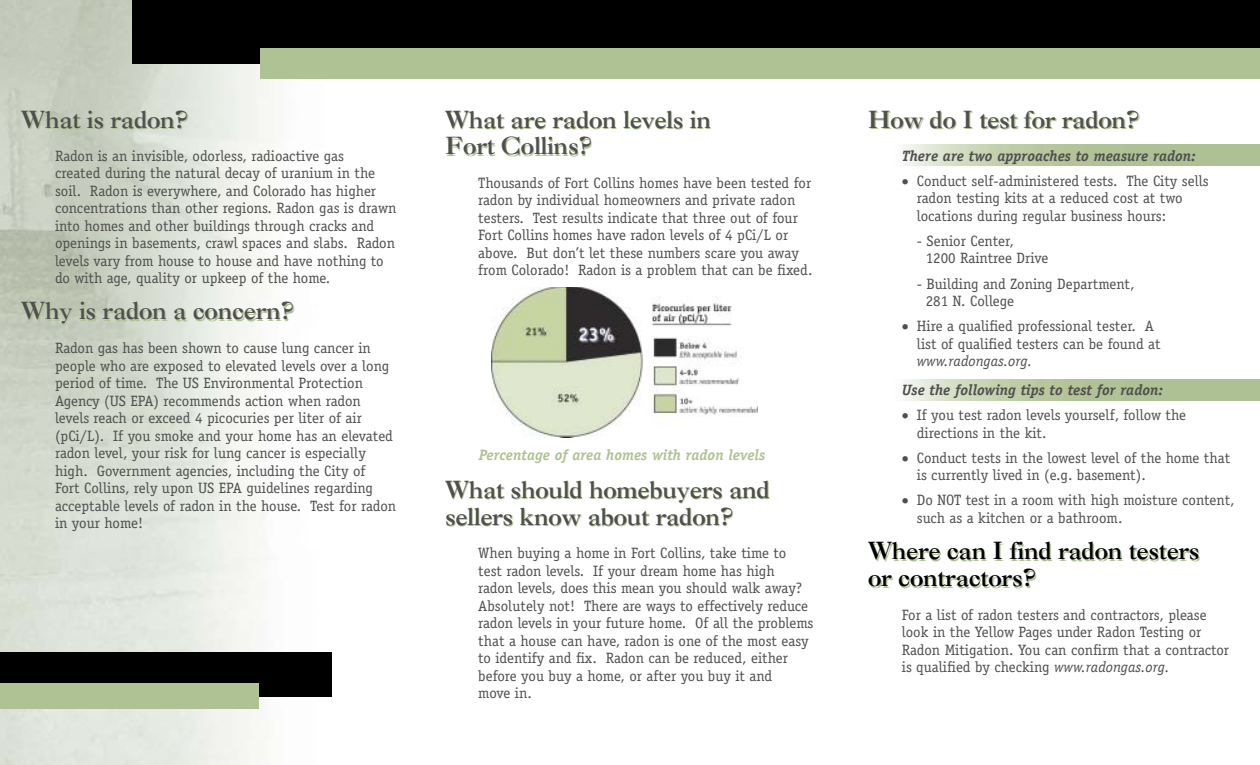
<style>
.page{position:relative;width:1260px;height:765px;background:#fff}
.page>*{position:absolute;margin:0;border:0;box-sizing:border-box;transform-origin:0 0}
.t1{font:700 25px/26.9px "Casque";color:#504f4e}
.t2{font:700 25px/26.9px "Casque";color:#000}
.t3{font:15px/17.5px "Officina Serif";color:#504f4e}
.t4{font:italic 700 15px "Officina Serif";color:#504f4e}
.t5{font:italic 700 15px "Officina Serif";color:#afc293}
.t6{font:italic 15px "Officina Serif";color:#504f4e}
.s1{font-style:italic}
</style>
<div class="page">
<img style="left:492px;top:287px;width:265px;height:150px">
<img style="left:0;top:0;width:374px;height:765px">
<div style="left:132px;top:0;width:1128px;height:63px;background:#000"></div>
<div style="left:261px;top:48px;width:999px;height:30px;background:#afc293"></div>
<div style="left:0;top:652px;width:331px;height:45px;background:#000"></div>
<div style="left:0;top:683px;width:258px;height:25px;background:#afc293"></div>
<h1 class="t1" style="left:21px;top:105px;width:168px">What is radon?</h1>
<h1 class="t1" style="left:868px;top:105px;width:272px">How do I test for radon?</h1>
<h1 class="t1" style="left:445px;top:105px;width:267px">What are radon levels in<br>Fort Collins?</h1>
<p class="t3" style="left:55px;top:148px;width:343px">Radon is an invisible, odorless, radioactive gas<br>created during the natural decay of uranium in the soil. Radon is everywhere, and Colorado has higher concentrations than other regions. Radon gas is drawn into homes and other buildings through cracks and openings in basements, crawl spaces and slabs. Radon levels vary from house to house and have nothing to do with age, quality or upkeep of the home.</p>
<p class="t4" style="left:902px;top:150px;width:296px">There are two approaches to measure radon:</p>
<p class="t3" style="left:917px;top:173px;width:293px;text-indent:-15px">• Conduct self-administered tests. The City sells radon testing kits at a reduced cost at two locations during regular business hours:</p>
<p class="t3" style="left:926px;top:233px;width:124px;text-indent:-9px">- Senior Center,<br>1200 Raintree Drive</p>
<p class="t3" style="left:926px;top:276px;width:210px;text-indent:-9px">- Building and Zoning Department,<br>281 N. College</p>
<p class="t3" style="left:917px;top:319px;width:245px;text-indent:-15px">• Hire a qualified professional tester. A list of qualified testers can be found at</p>
<p class="t6" style="left:917px;top:356px;width:117px">www.radongas.org.</p>
<p class="t4" style="left:902px;top:384px;width:263px">Use the following tips to test for radon:</p>
<p class="t3" style="left:917px;top:408px;width:271px;text-indent:-15px">• If you test radon levels yourself, follow the directions in the kit.</p>
<p class="t3" style="left:917px;top:450px;width:315px;text-indent:-15px">• Conduct tests in the lowest level of the home that is currently lived in (e.g. basement).</p>
<p class="t3" style="left:917px;top:493px;width:319px;text-indent:-15px">• Do NOT test in a room with high moisture content, such as a kitchen or a bathroom.</p>
<p class="t3" style="left:478px;top:175px;width:336px">Thousands of Fort Collins homes have been tested for radon by individual homeowners and private radon testers. Test results indicate that three out of four Fort Collins homes have radon levels of 4 pCi/L or above. But don’t let these numbers scare you away from Colorado! Radon is a problem that can be fixed.</p>
<h1 class="t1" style="left:21px;top:297px;width:274px">Why is radon a concern?</h1>
<p class="t3" style="left:55px;top:341px;width:343px">Radon gas has been shown to cause lung cancer in people who are exposed to elevated levels over a long period of time. The US Environmental Protection Agency (US EPA) recommends action when radon levels reach or exceed 4 picocuries per liter of air (pCi/L). If you smoke and your home has an elevated radon level, your risk for lung cancer is especially high. Government agencies, including the City of<br>Fort Collins, rely upon US EPA guidelines regarding acceptable levels of radon in the house. Test for radon in your home!</p>
<p class="t5" style="left:479px;top:449px;width:288px">Percentage of area homes with radon levels</p>
<h1 class="t1" style="left:445px;top:476px;width:326px">What should homebuyers and sellers know about radon?</h1>
<p class="t3" style="left:478px;top:546px;width:337px">When buying a home in Fort Collins, take time to test radon levels. If your dream home has high radon levels, does this mean you should walk away?<br>Absolutely not! There are ways to effectively reduce radon levels in your future home. Of all the problems that a house can have, radon is one of the most easy to identify and fix. Radon can be reduced, either before you buy a home, or after you buy it and<br>move in.</p>
<h1 class="t2" style="left:868px;top:537px;width:333px">Where can I find radon testers or contractors?</h1>
<p class="t3" style="left:902px;top:607px;width:329px">For a list of radon testers and contractors, please look in the Yellow Pages under Radon Testing or Radon Mitigation. You can confirm that a contractor is qualified by checking <span class="s1">www.radongas.org.</span></p>
</div>
